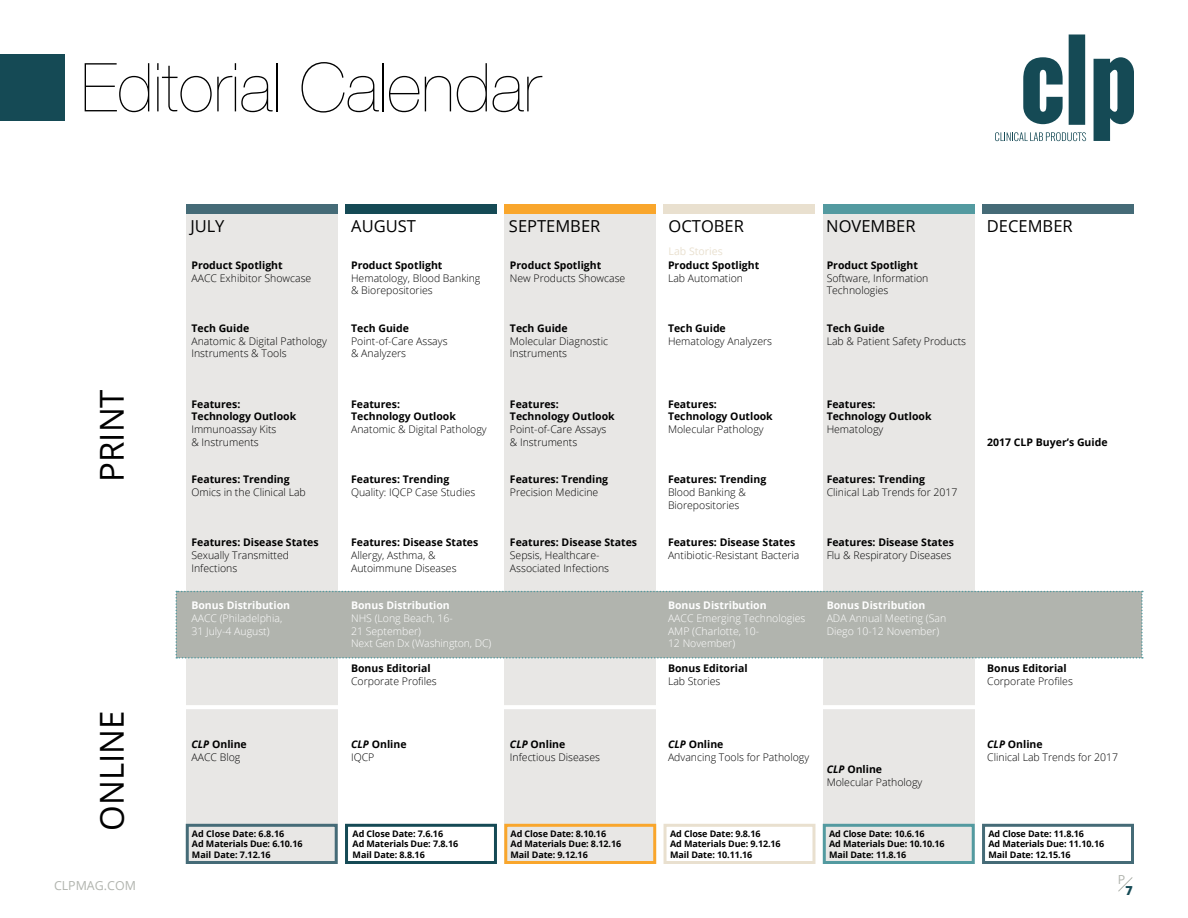
<style>
.page{position:relative;width:1188px;height:918px;background:#fff}
.page>*{position:absolute;margin:0;border:0;box-sizing:border-box;transform-origin:0 0}
.t1{font:200 67.5px "Helvetica Neue LT Std";color:#000}
.t2{font:33px "Open Sans";color:#000}
.t3{font:16.5px "Open Sans";color:#000}
.t4{font:12.45px "Open Sans";color:#b1b4ae}
.t5{font:800 12.45px "Open Sans";color:#154a55}
.t6{font:300 10.5px/12.6px "Open Sans";color:#000}
.t7{font:700 10.5px/12.6px "Open Sans";color:#000}
.t8{font:300 10.5px/12.6px "Open Sans";color:#fff}
.t9{font:700 10.5px "Open Sans";color:#fff}
.t10{font:10.5px "Open Sans";color:#e9e0cf}
.t11{font:700 9px/10.8px "Open Sans";letter-spacing:-.01em;color:#000}
.s1{font-weight:700;font-style:italic}
.s2{font-weight:700}
.s3{font-style:italic}
.s4{font-weight:300}
</style>
<div class="page">
<div style="left:0;top:54px;width:65px;height:67px;background:#154a55"></div>
<svg style="left:1118px;top:877px;width:15px;height:15px"></svg>
<div style="left:823px;top:204px;width:152px;height:660px;background:#e8e7e5"></div>
<div style="left:823px;top:824px;width:152px;height:40px;border:3px solid #539aa0"></div>
<div style="left:823px;top:204px;width:152px;height:10px;background:#539aa0"></div>
<div style="left:504px;top:204px;width:152px;height:660px;background:#e8e7e5"></div>
<div style="left:504px;top:824px;width:152px;height:40px;border:3px solid #f9a62c"></div>
<div style="left:504px;top:204px;width:152px;height:10px;background:#f9a62c"></div>
<div style="left:186px;top:204px;width:152px;height:660px;background:#e8e7e5"></div>
<div style="left:186px;top:824px;width:152px;height:40px;border:3px solid #456b77"></div>
<div style="left:186px;top:204px;width:152px;height:10px;background:#456b77"></div>
<div style="left:664px;top:824px;width:151px;height:40px;border:3px solid #e9e0cf"></div>
<div style="left:664px;top:204px;width:151px;height:10px;background:#e9e0cf"></div>
<div style="left:345px;top:824px;width:152px;height:40px;border:3px solid #154a55"></div>
<div style="left:345px;top:204px;width:152px;height:10px;background:#154a55"></div>
<div style="left:982px;top:824px;width:152px;height:40px;border:3px solid #456b77"></div>
<div style="left:982px;top:204px;width:152px;height:10px;background:#456b77"></div>
<svg style="left:995px;top:34px;width:139px;height:107px"></svg>
<hr style="left:56px;top:705px;width:1132px;height:4px;background:#fff">
<div style="left:176px;top:591px;width:967px;height:68px;background:#b1b4ae"></div>
<h1 class="t1" style="left:81px;top:49px;width:462px">Editorial Calendar</h1>
<h2 class="t2" style="left:89px;top:482px;width:94px;rotate:-90deg">PRINT</h2>
<h3 class="t3" style="left:190px;top:215px;width:36px">JULY</h3>
<h3 class="t3" style="left:351px;top:215px;width:66px">AUGUST</h3>
<h3 class="t3" style="left:509px;top:215px;width:93px">SEPTEMBER</h3>
<h3 class="t3" style="left:669px;top:215px;width:77px">OCTOBER</h3>
<p class="t10" style="left:669px;top:244px;width:56px">Lab Stories</p>
<p class="t7" style="left:191px;top:259px;width:93px">Product Spotlight</p>
<p class="t6" style="left:191px;top:271px;width:121px">AACC Exhibitor Showcase</p>
<p class="t7" style="left:191px;top:322px;width:59px">Tech Guide</p>
<p class="t6" style="left:191px;top:334px;width:137px">Anatomic &amp; Digital Pathology<br>Instruments &amp; Tools</p>
<p class="t7" style="left:191px;top:397px;width:106px">Features:<br>Technology Outlook</p>
<p class="t6" style="left:191px;top:423px;width:87px">Immunoassay Kits &amp; Instruments</p>
<p class="t7" style="left:191px;top:473px;width:100px">Features: Trending</p>
<p class="t6" style="left:191px;top:486px;width:116px">Omics in the Clinical Lab</p>
<p class="t7" style="left:191px;top:536px;width:129px">Features: Disease States</p>
<p class="t6" style="left:191px;top:549px;width:99px">Sexually Transmitted<br>Infections</p>
<p class="t9" style="left:191px;top:598px;width:100px">Bonus Distribution</p>
<p class="t8" style="left:191px;top:612px;width:92px">AACC (Philadelphia,<br>31 July-4 August)</p>
<p class="t7" style="left:351px;top:259px;width:93px">Product Spotlight</p>
<p class="t6" style="left:351px;top:271px;width:131px">Hematology, Blood Banking &amp; Biorepositories</p>
<p class="t7" style="left:351px;top:322px;width:59px">Tech Guide</p>
<p class="t6" style="left:351px;top:334px;width:98px">Point-of-Care Assays &amp; Analyzers</p>
<p class="t7" style="left:351px;top:397px;width:106px">Features:<br>Technology Outlook</p>
<p class="t6" style="left:351px;top:423px;width:137px">Anatomic &amp; Digital Pathology</p>
<p class="t7" style="left:351px;top:473px;width:100px">Features: Trending</p>
<p class="t6" style="left:351px;top:486px;width:126px">Quality: IQCP Case Studies</p>
<p class="t7" style="left:351px;top:536px;width:129px">Features: Disease States</p>
<p class="t6" style="left:351px;top:549px;width:107px">Allergy, Asthma, &amp;<br>Autoimmune Diseases</p>
<p class="t9" style="left:351px;top:598px;width:100px">Bonus Distribution</p>
<p class="t8" style="left:351px;top:612px;width:142px">NHS (Long Beach, 16-<br>21 September)<br>Next Gen Dx (Washington, DC)</p>
<p class="t7" style="left:351px;top:662px;width:81px">Bonus Editorial</p>
<p class="t6" style="left:351px;top:675px;width:87px">Corporate Profiles</p>
<p class="t7" style="left:510px;top:259px;width:93px">Product Spotlight</p>
<p class="t6" style="left:510px;top:271px;width:117px">New Products Showcase</p>
<p class="t7" style="left:510px;top:322px;width:59px">Tech Guide</p>
<p class="t6" style="left:510px;top:334px;width:100px">Molecular Diagnostic<br>Instruments</p>
<p class="t7" style="left:510px;top:397px;width:106px">Features:<br>Technology Outlook</p>
<p class="t6" style="left:510px;top:423px;width:98px">Point-of-Care Assays &amp; Instruments</p>
<p class="t7" style="left:510px;top:473px;width:100px">Features: Trending</p>
<p class="t6" style="left:510px;top:486px;width:90px">Precision Medicine</p>
<p class="t7" style="left:510px;top:536px;width:129px">Features: Disease States</p>
<p class="t6" style="left:510px;top:549px;width:101px">Sepsis, Healthcare-<br>Associated Infections</p>
<p class="t7" style="left:668px;top:259px;width:93px">Product Spotlight</p>
<p class="t6" style="left:668px;top:271px;width:77px">Lab Automation</p>
<p class="t7" style="left:668px;top:322px;width:59px">Tech Guide</p>
<p class="t6" style="left:668px;top:334px;width:106px">Hematology Analyzers</p>
<p class="t7" style="left:668px;top:397px;width:106px">Features:<br>Technology Outlook</p>
<p class="t6" style="left:668px;top:423px;width:97px">Molecular Pathology</p>
<p class="t7" style="left:668px;top:473px;width:100px">Features: Trending</p>
<p class="t6" style="left:668px;top:486px;width:79px">Blood Banking &amp;<br>Biorepositories</p>
<p class="t7" style="left:668px;top:536px;width:129px">Features: Disease States</p>
<p class="t6" style="left:668px;top:549px;width:133px">Antibiotic-Resistant Bacteria</p>
<p class="t9" style="left:668px;top:598px;width:100px">Bonus Distribution</p>
<p class="t8" style="left:668px;top:612px;width:139px">AACC Emerging Technologies<br>AMP (Charlotte, 10-<br>12 November)</p>
<p class="t7" style="left:668px;top:662px;width:81px">Bonus Editorial</p>
<p class="t6" style="left:668px;top:675px;width:54px">Lab Stories</p>
<h3 class="t3" style="left:826px;top:215px;width:91px">NOVEMBER</h3>
<h3 class="t3" style="left:987px;top:215px;width:87px">DECEMBER</h3>
<p class="t7" style="left:827px;top:259px;width:93px">Product Spotlight</p>
<p class="t6" style="left:827px;top:271px;width:103px">Software, Information<br>Technologies</p>
<p class="t7" style="left:827px;top:322px;width:59px">Tech Guide</p>
<p class="t6" style="left:827px;top:334px;width:141px">Lab &amp; Patient Safety Products</p>
<p class="t7" style="left:827px;top:397px;width:106px">Features:<br>Technology Outlook</p>
<p class="t6" style="left:827px;top:423px;width:58px">Hematology</p>
<p class="t7" style="left:827px;top:473px;width:100px">Features: Trending</p>
<p class="t6" style="left:827px;top:486px;width:132px">Clinical Lab Trends for 2017</p>
<p class="t7" style="left:827px;top:536px;width:129px">Features: Disease States</p>
<p class="t6" style="left:827px;top:549px;width:126px">Flu &amp; Respiratory Diseases</p>
<p class="t9" style="left:827px;top:598px;width:100px">Bonus Distribution</p>
<p class="t8" style="left:827px;top:612px;width:121px">ADA Annual Meeting (San<br>Diego 10-12 November)</p>
<p class="t7" style="left:987px;top:435px;width:122px">2017 CLP Buyer’s Guide</p>
<p class="t7" style="left:987px;top:662px;width:81px">Bonus Editorial</p>
<p class="t6" style="left:987px;top:675px;width:87px">Corporate Profiles</p>
<h2 class="t2" style="left:89px;top:831px;width:122px;rotate:-90deg">ONLINE</h2>
<p class="t4" style="left:54px;top:877px;width:83px">CLPMAG.COM</p>
<p class="t6" style="left:191px;top:738px;width:57px"><span class="s1">CLP</span> <span class="s2">Online<br></span>AACC Blog</p>
<p class="t7" style="left:351px;top:738px;width:57px"><span class="s3">CLP</span> Online<br><span class="s4">IQCP</span></p>
<p class="t6" style="left:510px;top:738px;width:92px"><span class="s1">CLP</span> <span class="s2">Online<br></span>Infectious Diseases</p>
<p class="t6" style="left:668px;top:738px;width:143px"><span class="s1">CLP</span> <span class="s2">Online<br></span>Advancing Tools for Pathology</p>
<p class="t6" style="left:827px;top:763px;width:97px"><span class="s1">CLP</span> <span class="s2">Online<br></span>Molecular Pathology</p>
<p class="t6" style="left:987px;top:738px;width:132px"><span class="s1">CLP</span> <span class="s2">Online<br></span>Clinical Lab Trends for 2017</p>
<p class="t11" style="left:192px;top:828px;width:112px">Ad Close Date: 6.8.16<br>Ad Materials Due: 6.10.16<br>Mail Date: 7.12.16</p>
<p class="t11" style="left:353px;top:828px;width:107px">Ad Close Date: 7.6.16<br>Ad Materials Due: 7.8.16<br>M ail Date: 8.8.16</p>
<p class="t11" style="left:511px;top:828px;width:112px">Ad Close Date: 8.10.16<br>Ad Materials Due: 8.12.16<br>Mail Date: 9.12.16</p>
<p class="t11" style="left:670px;top:828px;width:112px">Ad Close Date: 9.8.16<br>Ad Materials Due: 9.12.16<br>Mail Date: 10.11.16</p>
<p class="t11" style="left:829px;top:828px;width:117px">Ad Close Date: 10.6.16<br>Ad Materials Due: 10.10.16<br>Mail Date: 11.8.16</p>
<p class="t11" style="left:988px;top:828px;width:117px">Ad Close Date: 11.8.16<br>Ad Materials Due: 11.10.16<br>Mail Date: 12.15.16</p>
<p class="t4" style="left:1118px;top:871px;width:9px">P</p>
<p class="t5" style="left:1126px;top:881px;width:9px">7</p>
</div>
